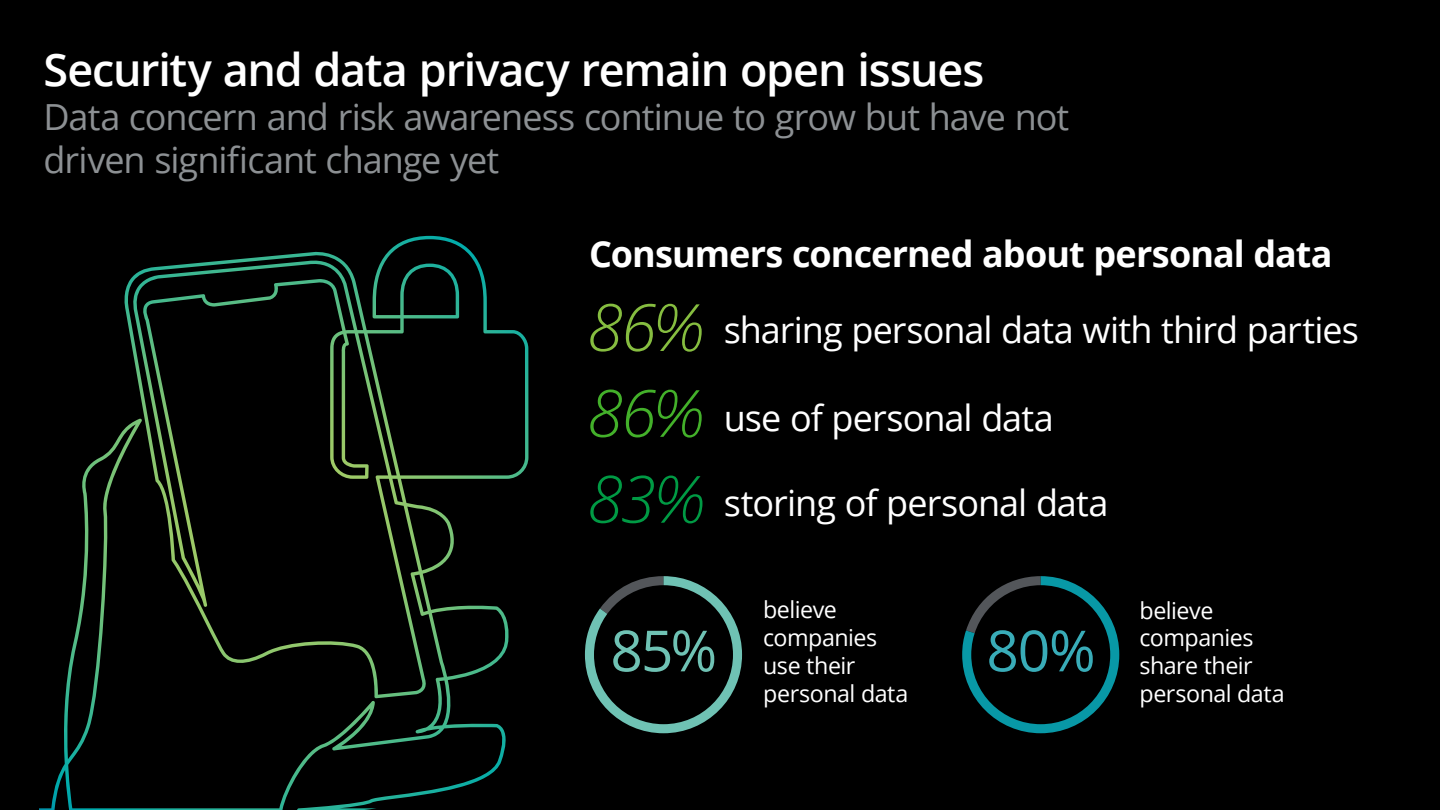
<style>
.page{position:relative;width:1440px;height:810px;background:#000}
.page>*{position:absolute;margin:0;border:0;box-sizing:border-box;transform-origin:0 0}
.t1{font:56.85px "Open Sans";color:#6fc2b4}
.t2{font:56.85px "Open Sans";color:#39acb8}
.t3{font:600 45px "Open Sans";letter-spacing:-.025em;color:#fff}
.t4{font:36px "Open Sans";letter-spacing:-.025em;color:#fff}
.t5{font:36px/43.2px "Open Sans";letter-spacing:-.025em;color:#8c9093}
.t6{font:700 36px "Open Sans";letter-spacing:-.025em;color:#fff}
.t7{font:23.25px/27.9px "Open Sans";letter-spacing:-.02em;color:#fff}
.s1{font-weight:300;font-style:italic;font-size:65.25px;color:#86bd40}
.s2{font-weight:300;font-style:italic;font-size:65.25px;color:#43b02a}
.s3{font-weight:300;font-style:italic;font-size:65.25px;color:#009a44}
</style>
<div class="page">
<svg style="left:39px;top:249px;width:489px;height:561px"></svg>
<svg style="left:585px;top:576px;width:157px;height:157px"></svg>
<div style="left:594px;top:585px;width:139px;height:139px;background:#000;border-radius:50%"></div>
<svg style="left:962px;top:576px;width:157px;height:157px"></svg>
<div style="left:971px;top:585px;width:139px;height:139px;background:#000;border-radius:50%"></div>
<p class="t3" style="left:43px;top:39px;width:942px">Security and data privacy remain open issues</p>
<p class="t5" style="left:43px;top:94px;width:1027px">Data concern and risk awareness continue to grow but have not driven significant change yet</p>
<p class="t6" style="left:589px;top:228px;width:745px">Consumers concerned about personal data</p>
<p class="t4" style="left:587px;top:305px;width:773px"><span class="s1">86%</span> sharing personal data with third parties</p>
<p class="t4" style="left:587px;top:393px;width:468px"><span class="s2">86%</span> use of personal data</p>
<p class="t4" style="left:587px;top:479px;width:523px"><span class="s3">83%</span> storing of personal data</p>
<p class="t7" style="left:763px;top:595px;width:147px">believe companies use their personal data</p>
<p class="t7" style="left:1140px;top:596px;width:147px">believe companies share their personal data</p>
<h1 class="t1" style="left:610px;top:612px;width:108px">85%</h1>
<h1 class="t2" style="left:986px;top:612px;width:111px">80%</h1>
</div>
